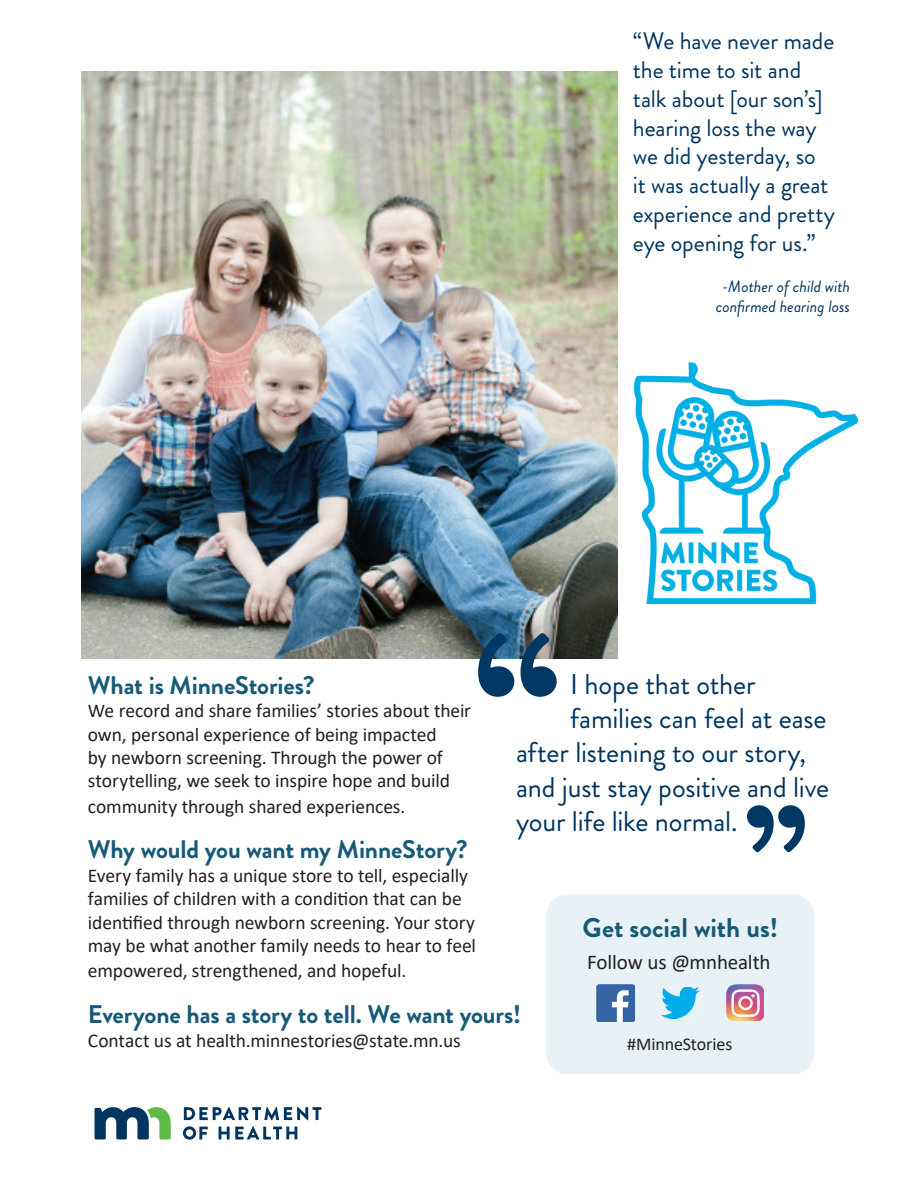
<style>
.page{position:relative;width:918px;height:1188px;background:#fff}
.page>*{position:absolute;margin:0;border:0;box-sizing:border-box;transform-origin:0 0}
.t1{font:28.5px "Brandon Grotesque";letter-spacing:-.005em;color:#003560}
.t2{font:700 27px "Brandon Grotesque";color:#165a78}
.t3{font:700 25.5px "Brandon Grotesque";letter-spacing:-.005em;color:#165a78}
.t4{font:24px/28.8px "Brandon Grotesque";letter-spacing:-.005em;color:#003560}
.t5{font:21px "Calibri";letter-spacing:-.01em;color:#231f20}
.t6{font:19.5px/23.4px "Calibri";letter-spacing:-.005em;color:#231f20}
.t7{font:18px "Calibri";letter-spacing:-.01em;color:#231f20}
.t8{font:italic 16.5px/19.8px "Brandon Grotesque";letter-spacing:-.005em;color:#003560;text-align:center}
</style>
<div class="page">
<img style="left:82px;top:71px;width:535px;height:587px">
<img style="left:634px;top:363px;width:224px;height:241px">
<svg style="left:747px;top:805px;width:58px;height:48px"></svg>
<svg style="left:478px;top:632px;width:79px;height:65px"></svg>
<div style="left:546px;top:895px;width:268px;height:179px;background:#e8f2f6;border-radius:20px"></div>
<img style="left:597px;top:984px;width:37px;height:37px">
<img style="left:662px;top:987px;width:37px;height:31px">
<img style="left:726px;top:985px;width:38px;height:36px">
<svg style="left:94px;top:1107px;width:77px;height:32px"></svg>
<svg style="left:184px;top:1107px;width:137px;height:13px"></svg>
<svg style="left:183px;top:1126px;width:25px;height:14px"></svg>
<svg style="left:219px;top:1126px;width:78px;height:13px"></svg>
<p class="t4" style="left:633px;top:27px;width:204px">“We have never made the time to sit and talk about [our son’s] hearing loss the way we did yesterday, so<br>it was actually a great experience and pretty eye opening for us.”</p>
<p class="t8" style="left:716px;top:277px;width:136px">-Mother of child with confirmed hearing loss</p>
<p class="t1" style="left:570px;top:665px;width:187px">I hope that other</p>
<p class="t1" style="left:570px;top:699px;width:258px">families can feel at ease</p>
<p class="t1" style="left:516px;top:733px;width:292px">after listening to our story,</p>
<p class="t1" style="left:516px;top:767px;width:315px">and just stay positive and live</p>
<p class="t1" style="left:516px;top:801px;width:223px">your life like normal.</p>
<h3 class="t3" style="left:88px;top:667px;width:228px">What is MinneStories?</h3>
<p class="t6" style="left:88px;top:699px;width:385px">We record and share families’ stories about their own, personal experience of being impacted<br>by newborn screening. Through the power of storytelling, we seek to inspire hope and build</p>
<p class="t6" style="left:88px;top:794px;width:319px">community through shared experiences.</p>
<h4 class="t3" style="left:88px;top:832px;width:381px">Why would you want my MinneStory?</h4>
<p class="t6" style="left:88px;top:863px;width:390px">Every family has a unique store to tell, especially families of children with a condition that can be identified through newborn screening. Your story may be what another family needs to hear to feel</p>
<p class="t6" style="left:88px;top:959px;width:320px">empowered, strengthened, and hopeful.</p>
<h4 class="t3" style="left:88px;top:997px;width:435px">Everyone has a story to tell. We want yours!</h4>
<p class="t6" style="left:88px;top:1028px;width:374px">Contact us at health.minnestories@state.mn.us</p>
<h4 class="t2" style="left:582px;top:909px;width:197px">Get social with us!</h4>
<p class="t5" style="left:587px;top:947px;width:185px">Follow us @mnhealth</p>
<p class="t7" style="left:627px;top:1031px;width:107px">#MinneStories</p>
</div>
